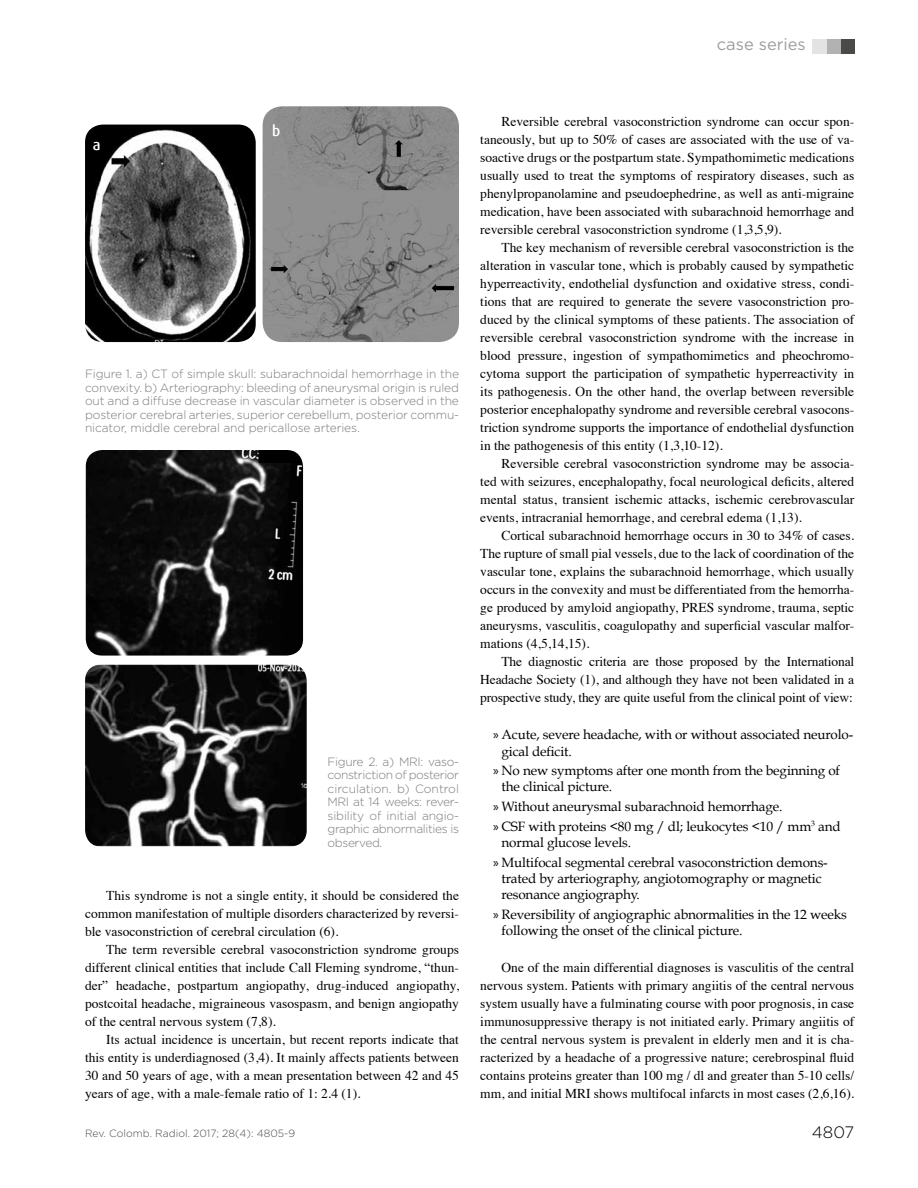
<style>
.page{position:relative;width:918px;height:1188px;background:#fff}
.page>*{position:absolute;margin:0;border:0;box-sizing:border-box;transform-origin:0 0}
.t1{font:16.5px "Gotham";color:#9d9d9c}
.t2{font:300 16.5px "Gotham";color:#000}
.t3{font:500 15px "Dax";color:#fff}
.t4{font:13.5px/18px "Times";color:#000;text-align:justify}
.t5{font:13.5px/16.2px "Book Antiqua";letter-spacing:-.01em;color:#000}
.t6{font:300 12px/13.5px "Gotham";letter-spacing:-.01em;color:#7c7b7b;text-align:justify}
.t7{font:300 10.5px "Gotham";color:#4a4a49}
.s1{font-family:"Myriad Pro"}
</style>
<div class="page">
<div style="left:840px;top:40px;width:14px;height:14px;background:#4a4a49"></div>
<div style="left:826px;top:40px;width:14px;height:14px;background:#b3b2b2"></div>
<div style="left:812px;top:40px;width:14px;height:14px;background:#e3e3e3"></div>
<img style="left:85px;top:125px;width:171px;height:217px">
<img style="left:263px;top:106px;width:196px;height:236px">
<img style="left:86px;top:450px;width:217px;height:206px">
<img style="left:85px;top:664px;width:222px;height:183px">
<p class="t1" style="left:717px;top:34px;width:90px">case series</p>
<p class="t3" style="left:93px;top:136px;width:9px">a</p>
<p class="t3" style="left:272px;top:122px;width:10px">b</p>
<p class="t6" style="left:85px;top:367px;width:376px">Figure 1. a) CT of simple skull: subarachnoidal hemorrhage in the convexity. b) Arteriography: bleeding of aneurysmal origin is ruled out and a diffuse decrease in vascular diameter is observed in the posterior cerebral arteries, superior cerebellum, posterior commu&shy;nicator, middle cerebral and pericallose arteries.</p>
<p class="t6" style="left:328px;top:754px;width:133px">Figure 2. a) MRI: vaso&shy;constriction of posterior circulation. b) Control MRI at 14 weeks: rever&shy;sibility of initial angio&shy;graphic abnormalities is observed.</p>
<p class="t4" style="left:85px;top:885px;width:376px;text-indent:21px">This syndrome is not a single entity, it should be considered the common manifestation of multiple disorders characterized by reversi&shy;ble vasoconstriction of cerebral circulation (6).</p>
<p class="t4" style="left:85px;top:939px;width:376px;text-indent:21px">The term reversible cerebral vasoconstriction syndrome groups different clinical entities that include Call Fleming syndrome, “thun&shy;der” headache, postpartum angiopathy, drug-induced angiopathy, postcoital headache, migraineous vasospasm, and benign angiopathy of the central nervous system (7,8).</p>
<p class="t4" style="left:85px;top:1029px;width:376px;text-indent:21px">Its actual incidence is uncertain, but recent reports indicate that this entity is underdiagnosed (3,4). It mainly affects patients between 30 and 50 years of age, with a mean presentation between 42 and 45 years of age, with a male-female ratio of 1: 2.4 (1).</p>
<p class="t7" style="left:85px;top:1127px;width:212px">Rev. Colomb. Radiol. 2017; 28(4): 4805-9</p>
<p class="t4" style="left:480px;top:111px;width:376px;text-indent:21px">Reversible cerebral vasoconstriction syndrome can occur spon&shy;taneously, but up to 50% of cases are associated with the use of va&shy;soactive drugs or the postpartum state. Sympathomimetic medications usually used to treat the symptoms of respiratory diseases, such as phenylpropanolamine and pseudoephedrine, as well as anti-migraine medication, have been associated with subarachnoid hemorrhage and reversible cerebral vasoconstriction syndrome (1,3,5,9).</p>
<p class="t4" style="left:480px;top:237px;width:376px;text-indent:21px">The key mechanism of reversible cerebral vasoconstriction is the alteration in vascular tone, which is probably caused by sympathetic hyperreactivity, endothelial dysfunction and oxidative stress, condi&shy;tions that are required to generate the severe vasoconstriction pro&shy;duced by the clinical symptoms of these patients. The association of reversible cerebral vasoconstriction syndrome with the increase in blood pressure, ingestion of sympathomimetics and pheochromo&shy;cytoma support the participation of sympathetic hyperreactivity in its pathogenesis. On the other hand, the overlap between reversible posterior encephalopathy syndrome and reversible cerebral vasocons&shy;triction syndrome supports the importance of endothelial dysfunction in the pathogenesis of this entity (1,3,10-12).</p>
<p class="t4" style="left:480px;top:453px;width:376px;text-indent:21px">Reversible cerebral vasoconstriction syndrome may be associa&shy;ted with seizures, encephalopathy, focal neurological deficits, altered mental status, transient ischemic attacks, ischemic cerebrovascular events, intracranial hemorrhage, and cerebral edema (1,13).</p>
<p class="t4" style="left:480px;top:525px;width:376px;text-indent:21px">Cortical subarachnoid hemorrhage occurs in 30 to 34% of cases.<br>The rupture of small pial vessels, due to the lack of coordination of the vascular tone, explains the subarachnoid hemorrhage, which usually occurs in the convexity and must be differentiated from the hemorrha&shy;ge produced by amyloid angiopathy, PRES syndrome, trauma, septic aneurysms, vasculitis, coagulopathy and superficial vascular malfor&shy;mations (4,5,14,15).</p>
<p class="t4" style="left:480px;top:651px;width:376px;text-indent:21px">The diagnostic criteria are those proposed by the International Headache Society (1), and although they have not been validated in a prospective study, they are quite useful from the clinical point of view:</p>
<p class="t5" style="left:502px;top:727px;width:353px;text-indent:-9px"><span class="s1">»</span> Acute, severe headache, with or without associated neurolo&shy;gical deficit.</p>
<p class="t5" style="left:502px;top:763px;width:340px;text-indent:-9px"><span class="s1">»</span> No new symptoms after one month from the beginning of the clinical picture.</p>
<p class="t5" style="left:493px;top:797px;width:349px;line-height:19.6px"><span class="s1">»</span> Without aneurysmal subarachnoid hemorrhage.<br><span class="s1">»</span> CSF with proteins &lt;80 mg / dl; leukocytes &lt;10 / mm<sup>3</sup> and</p>
<p class="t5" style="left:493px;top:833px;width:336px;line-height:19.6px;text-indent:9px">normal glucose levels.<br><span class="s1">»</span> Multifocal segmental cerebral vasoconstriction demons-</p>
<p class="t5" style="left:502px;top:870px;width:322px">trated by arteriography, angiotomography or magnetic resonance angiography.</p>
<p class="t5" style="left:502px;top:906px;width:347px;text-indent:-9px"><span class="s1">»</span> Reversibility of angiographic abnormalities in the 12 weeks following the onset of the clinical picture.</p>
<p class="t4" style="left:480px;top:957px;width:376px;text-indent:21px">One of the main differential diagnoses is vasculitis of the central nervous system. Patients with primary angiitis of the central nervous system usually have a fulminating course with poor prognosis, in case immunosuppressive therapy is not initiated early. Primary angiitis of the central nervous system is prevalent in elderly men and it is cha&shy;racterized by a headache of a progressive nature; cerebrospinal fluid contains proteins greater than 100 mg / dl and greater than 5-10 cells/ mm, and initial MRI shows multifocal infarcts in most cases (2,6,16).</p>
<p class="t2" style="left:812px;top:1122px;width:44px">4807</p>
</div>
